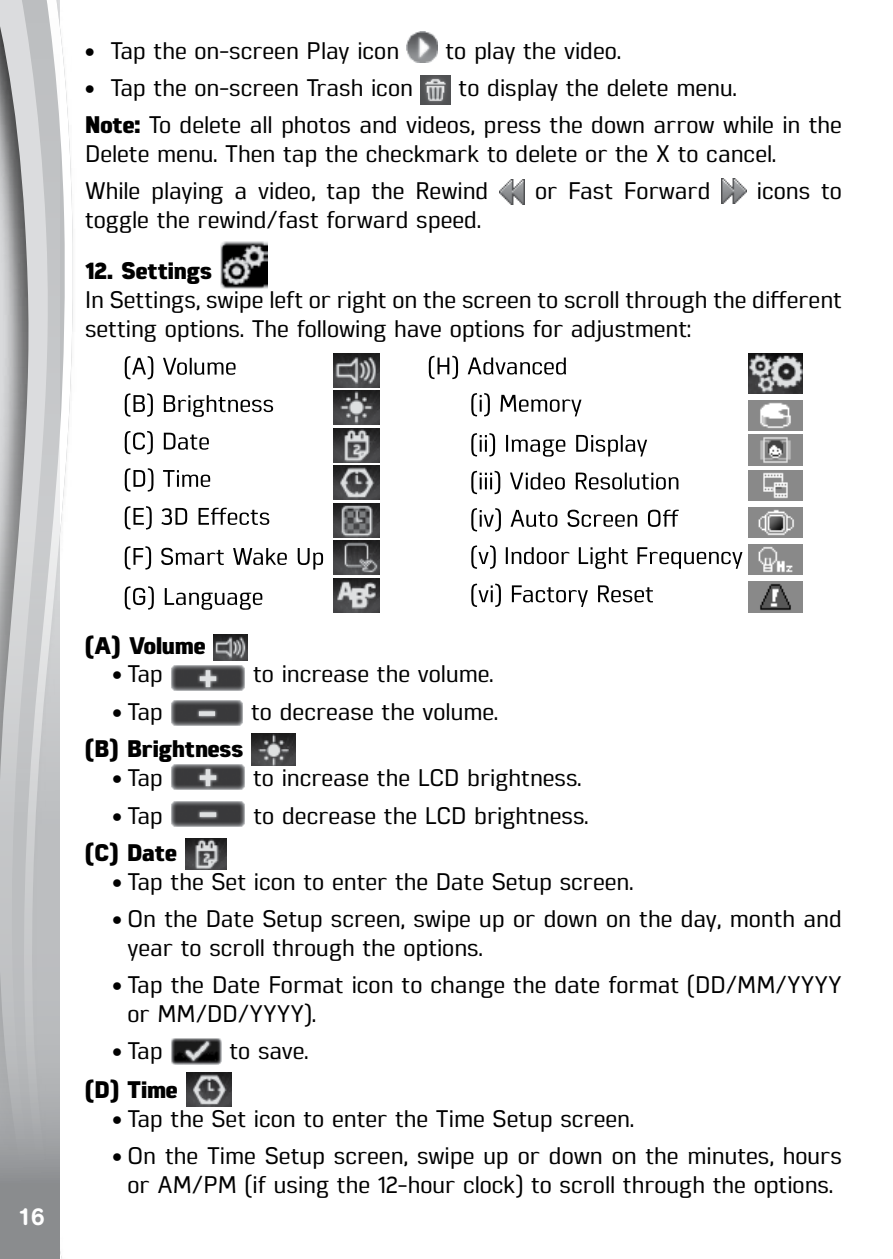
<style>
.page{position:relative;width:893px;height:1259px;background:#fff}
.page>*{position:absolute;margin:0;border:0;box-sizing:border-box;transform-origin:0 0}
.t1{font:500 24px/28.8px "Eund";color:#000}
.t2{font:800 24px "Eund";color:#000}
.t3{font:500 24px "AG Book Rounded";color:#fff}
.s1{font-weight:800}
</style>
<div class="page">
<svg style="left:60px;top:29px;width:13px;height:1230px"></svg>
<svg style="left:0;top:0;width:60px;height:1259px;background:#babbbd"></svg>
<img style="left:407px;top:32px;width:30px;height:30px">
<img style="left:421px;top:75px;width:30px;height:29px">
<img style="left:499px;top:180px;width:25px;height:25px">
<img style="left:721px;top:179px;width:25px;height:25px">
<img style="left:220px;top:241px;width:48px;height:47px">
<img style="left:213px;top:634px;width:34px;height:26px">
<img style="left:171px;top:665px;width:74px;height:26px">
<img style="left:171px;top:700px;width:72px;height:26px">
<img style="left:252px;top:733px;width:44px;height:33px">
<img style="left:171px;top:764px;width:74px;height:26px">
<img style="left:171px;top:801px;width:74px;height:26px">
<img style="left:185px;top:839px;width:41px;height:30px">
<img style="left:171px;top:1038px;width:51px;height:26px">
<img style="left:186px;top:1072px;width:46px;height:34px">
<svg style="left:125px;top:586px;width:137px;height:24px"></svg>
<svg style="left:125px;top:546px;width:198px;height:23px"></svg>
<svg style="left:125px;top:506px;width:144px;height:23px"></svg>
<svg style="left:125px;top:468px;width:85px;height:23px"></svg>
<svg style="left:125px;top:431px;width:84px;height:23px"></svg>
<svg style="left:125px;top:393px;width:148px;height:24px"></svg>
<svg style="left:125px;top:356px;width:111px;height:23px"></svg>
<img style="left:334px;top:353px;width:45px;height:34px">
<img style="left:334px;top:390px;width:45px;height:34px">
<img style="left:334px;top:428px;width:45px;height:34px">
<img style="left:334px;top:465px;width:45px;height:34px">
<img style="left:334px;top:503px;width:45px;height:34px">
<img style="left:334px;top:540px;width:45px;height:34px">
<img style="left:334px;top:578px;width:45px;height:34px">
<img style="left:749px;top:354px;width:53px;height:40px">
<svg style="left:598px;top:585px;width:55px;height:17px"></svg>
<svg style="left:471px;top:583px;width:117px;height:24px"></svg>
<svg style="left:579px;top:547px;width:163px;height:22px"></svg>
<svg style="left:471px;top:545px;width:98px;height:24px"></svg>
<svg style="left:471px;top:508px;width:208px;height:23px"></svg>
<svg style="left:471px;top:471px;width:207px;height:23px"></svg>
<svg style="left:471px;top:393px;width:110px;height:23px"></svg>
<svg style="left:429px;top:356px;width:137px;height:23px"></svg>
<img style="left:749px;top:400px;width:53px;height:30px">
<img style="left:749px;top:435px;width:53px;height:30px">
<img style="left:749px;top:470px;width:53px;height:30px">
<img style="left:749px;top:507px;width:53px;height:31px">
<img style="left:749px;top:544px;width:53px;height:31px">
<img style="left:749px;top:581px;width:53px;height:31px">
<svg style="left:471px;top:433px;width:176px;height:24px"></svg>
<p class="t1" style="left:85px;top:34px;width:316px">• Tap the on-screen Play icon</p>
<p class="t1" style="left:445px;top:34px;width:177px">to play the video.</p>
<p class="t1" style="left:85px;top:71px;width:329px">• Tap the on-screen Trash icon</p>
<p class="t1" style="left:85px;top:67px;width:758px;line-height:37.2px;text-indent:374px">to display the delete menu.<br><span class="s1">Note:</span> To delete all photos and videos, press the down arrow while in the</p>
<p class="t1" style="left:85px;top:133px;width:692px;line-height:37.2px">Delete menu. Then tap the checkmark to delete or the X to cancel.<br>While playing a video, tap the Rewind</p>
<p class="t1" style="left:535px;top:175px;width:177px">or Fast Forward</p>
<p class="t1" style="left:757px;top:175px;width:87px">icons to</p>
<p class="t1" style="left:85px;top:204px;width:397px">toggle the rewind/fast forward speed.</p>
<p class="t2" style="left:85px;top:250px;width:129px">12. Settings</p>
<p class="t1" style="left:85px;top:283px;width:758px">In Settings, swipe left or right on the screen to scroll through the different setting options. The following have options for adjustment:</p>
<p class="t3" style="left:18px;top:1202px;width:28px">16</p>
<p class="t2" style="left:85px;top:624px;width:122px">(A) Volume</p>
<p class="t1" style="left:113px;top:658px;width:52px">• Tap</p>
<p class="t1" style="left:253px;top:658px;width:242px">to increase the volume.</p>
<p class="t1" style="left:113px;top:695px;width:52px">• Tap</p>
<p class="t1" style="left:251px;top:695px;width:248px">to decrease the volume.</p>
<p class="t2" style="left:85px;top:728px;width:160px">(B) Brightness</p>
<p class="t1" style="left:113px;top:762px;width:52px">• Tap</p>
<p class="t1" style="left:253px;top:762px;width:330px">to increase the LCD brightness.</p>
<p class="t1" style="left:113px;top:799px;width:52px">• Tap</p>
<p class="t1" style="left:253px;top:799px;width:336px">to decrease the LCD brightness.</p>
<p class="t2" style="left:85px;top:831px;width:93px">(C) Date</p>
<p class="t1" style="left:113px;top:865px;width:522px">• Tap the Set icon to enter the Date Setup screen.</p>
<p class="t1" style="left:128px;top:902px;width:716px;text-indent:-15px">• On the Date Setup screen, swipe up or down on the day, month and year to scroll through the options.</p>
<p class="t1" style="left:127px;top:968px;width:716px;text-indent:-15px">• Tap the Date Format icon to change the date format (DD/MM/YYYY or MM/DD/YYYY).</p>
<p class="t1" style="left:112px;top:1035px;width:52px">• Tap</p>
<p class="t1" style="left:229px;top:1035px;width:81px">to save.</p>
<p class="t2" style="left:85px;top:1068px;width:94px">(D) Time</p>
<p class="t1" style="left:113px;top:1102px;width:523px">• Tap the Set icon to enter the Time Setup screen.</p>
<p class="t1" style="left:113px;top:1139px;width:731px;text-align:center">• On the Time Setup screen, swipe up or down on the minutes, hours or AM/PM (if using the 12-hour clock) to scroll through the options.</p>
</div>
